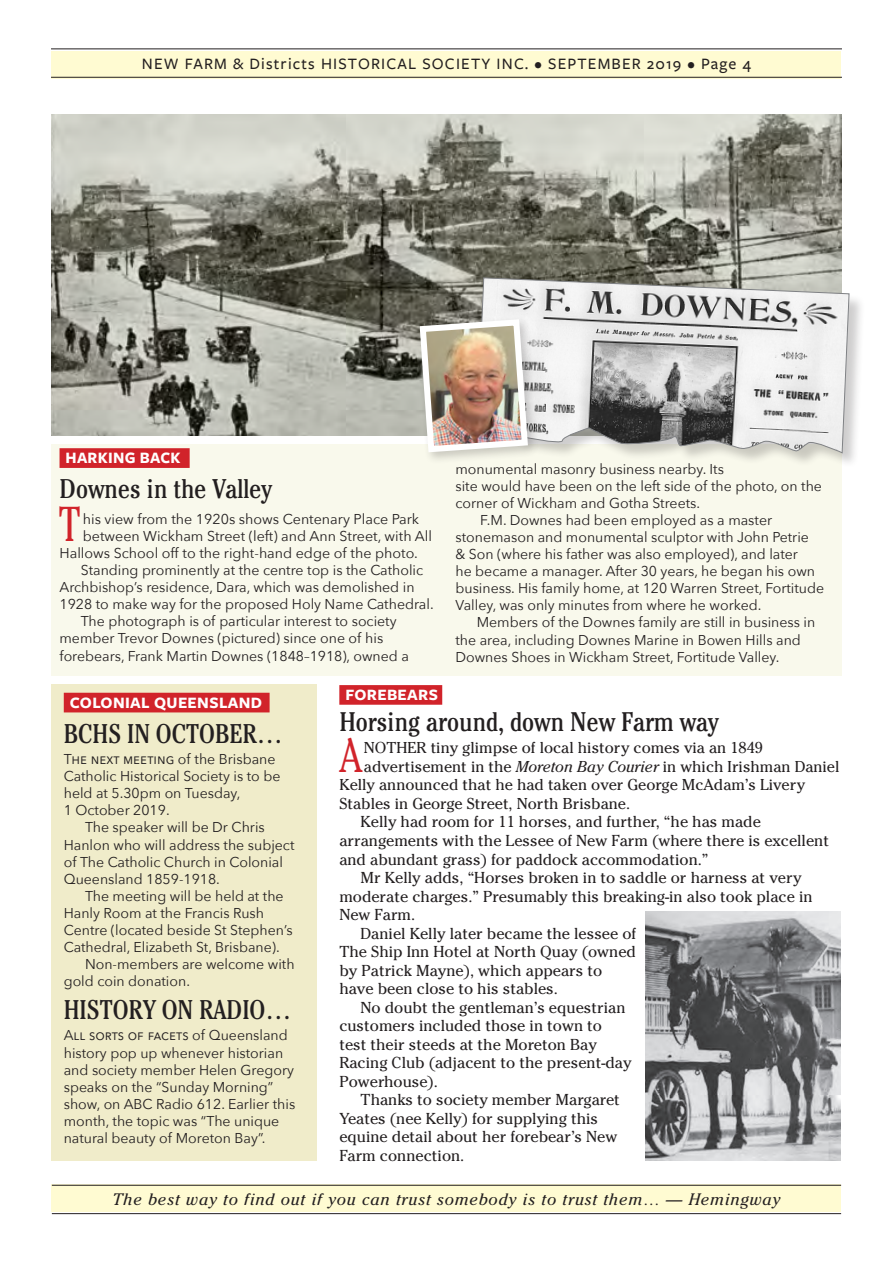
<style>
.page{position:relative;width:893px;height:1263px;background:#fff}
.page>*{position:absolute;margin:0;border:0;box-sizing:border-box;transform-origin:0 0}
.SanSerif_N_letter_Te{font:300 condensed 48.9px "Cheltenham";color:#d1232a}
.Newsletter-text-intr{font:300 condensed 48px "Cheltenham";color:#d1232a}
.Headline{font:condensed 27px "Cheltenham";color:#231f20;scale:.96 1}
.Headline-2{font:condensed 27px "Cheltenham";color:#231f20}
.Headline-3{font:condensed 26.85px "Cheltenham";color:#231f20}
.Quotation-Bottom_Lin{font:italic 16.5px "Cheltenham";letter-spacing:.05em;color:#231f20}
.t1{font:500 16.5px "Freight Sans Pro";letter-spacing:.07em;color:#231f20}
.Article-REV_AUTHOR{font:700 16.5px "Freight Sans Pro";letter-spacing:.02em;color:#fff}
.Article-REV_AUTHOR-2{font:700 16.35px "Freight Sans Pro";letter-spacing:.02em;color:#fff}
.Newsletter-text{font:15.75px/18.5px "Cheltenham";color:#231f20}
.Newsletter-text-intr-2{font:15.6px "Cheltenham";color:#231f20}
.SanSerif_N_letter_Te-2{font:14.25px/17.1px "Avenir Next";color:#231f20}
.s1{font-style:italic}
</style>
<div class="page">
<div style="left:51px;top:51px;width:789px;height:28px;background:#fffbd2"></div>
<hr style="left:51px;top:48px;width:791px;height:1px;background:#231f20">
<hr style="left:51px;top:77px;width:791px;height:1px;background:#231f20">
<div style="left:51px;top:1184px;width:789px;height:28px;background:#fffbd2"></div>
<div style="left:51px;top:685px;width:265px;height:476px;background:#f0ecca"></div>
<div style="left:64px;top:693px;width:206px;height:19px;background:#d1232a"></div>
<div style="left:51px;top:444px;width:791px;height:232px;background:#f9f9ec"></div>
<div style="left:60px;top:448px;width:130px;height:20px;background:#d1232a"></div>
<hr style="left:52px;top:1185px;width:789px;height:1px;background:#231f20">
<hr style="left:52px;top:1213px;width:789px;height:1px;background:#231f20">
<div style="left:339px;top:685px;width:103px;height:20px;background:#d1232a"></div>
<img style="left:646px;top:912px;width:195px;height:249px">
<img style="left:51px;top:115px;width:791px;height:321px">
<div style="left:477px;top:278px;width:389px;height:191px;background:#231f20;opacity:.22"></div>
<svg style="left:476px;top:277px;width:374px;height:192px"></svg>
<div style="left:416px;top:316px;width:124px;height:148px;background:#231f20;opacity:.22"></div>
<img style="left:416px;top:316px;width:115px;height:139px">
<p class="t1" style="left:142px;top:53px;width:611px">NEW FARM &amp; Districts HISTORICAL SOCIETY INC. • SEPTEMBER 2019 • Page 4</p>
<p class="Article-REV_AUTHOR" style="left:66px;top:446px;width:117px">HARKING BACK</p>
<p class="Headline-2" style="left:60px;top:473px;width:214px">Downes in the Valley</p>
<p class="SanSerif_N_letter_Te" style="left:59px;top:495px;width:23px">T</p>
<p class="SanSerif_N_letter_Te-2" style="left:83px;top:510px;width:338px">his view from the 1920s shows Centenary Place Park</p>
<p class="SanSerif_N_letter_Te-2" style="left:83px;top:527px;width:351px">between Wickham Street (left) and Ann Street, with All</p>
<p class="SanSerif_N_letter_Te-2" style="left:60px;top:544px;width:360px">Hallows School off to the right-hand edge of the photo.</p>
<p class="SanSerif_N_letter_Te-2" style="left:60px;top:561px;width:376px;text-indent:21px">Standing prominently at the centre top is the Catholic<br>Archbishop’s residence, Dara, which was demolished in<br>1928 to make way for the proposed Holy Name Cathedral.</p>
<p class="SanSerif_N_letter_Te-2" style="left:60px;top:612px;width:351px;text-indent:21px">The photograph is of particular interest to society member Trevor Downes (pictured) since one of his forebears, Frank Martin Downes (1848–1918), owned a</p>
<p class="SanSerif_N_letter_Te-2" style="left:455px;top:459px;width:368px">monumental masonry business nearby. Its<br>site would have been on the left side of the photo, on the corner of Wickham and Gotha Streets.</p>
<p class="SanSerif_N_letter_Te-2" style="left:455px;top:511px;width:370px;text-indent:25px">F.M. Downes had been employed as a master stonemason and monumental sculptor with John Petrie<br>&amp; Son (where his father was also employed), and later<br>he became a manager. After 30 years, he began his own business. His family home, at 120 Warren Street, Fortitude Valley, was only minutes from where he worked.</p>
<p class="SanSerif_N_letter_Te-2" style="left:455px;top:613px;width:361px;text-indent:21px">Members of the Downes family are still in business in the area, including Downes Marine in Bowen Hills and<br>Downes Shoes in Wickham Street, Fortitude Valley.</p>
<p class="Article-REV_AUTHOR" style="left:70px;top:691px;width:194px">COLONIAL QUEENSLAND</p>
<p class="Headline" style="left:64px;top:717px;width:230px">BCHS IN OCTOBER…</p>
<p class="SanSerif_N_letter_Te-2" style="left:64px;top:750px;width:218px">The next meeting of the Brisbane<br>Catholic Historical Society is to be held at 5.30pm on Tuesday,<br>1 October 2019.</p>
<p class="SanSerif_N_letter_Te-2" style="left:64px;top:818px;width:232px;text-indent:21px">The speaker will be Dr Chris<br>Hanlon who will address the subject of The Catholic Church in Colonial<br>Queensland 1859-1918.</p>
<p class="SanSerif_N_letter_Te-2" style="left:64px;top:887px;width:230px;text-indent:21px">The meeting will be held at the Hanly Room at the Francis Rush Centre (located beside St Stephen’s Cathedral, Elizabeth St, Brisbane).</p>
<p class="SanSerif_N_letter_Te-2" style="left:64px;top:955px;width:232px;text-indent:21px">Non-members are welcome with gold coin donation.</p>
<p class="Headline" style="left:64px;top:994px;width:239px">HISTORY ON RADIO…</p>
<p class="SanSerif_N_letter_Te-2" style="left:64px;top:1026px;width:233px">All sorts of facets of Queensland history pop up whenever historian and society member Helen Gregory speaks on the “Sunday Morning” show, on ABC Radio 612. Earlier this month, the topic was “The unique natural beauty of Moreton Bay”.</p>
<p class="Article-REV_AUTHOR-2" style="left:345px;top:683px;width:94px">FOREBEARS</p>
<p class="Headline-3" style="left:339px;top:705px;width:381px">Horsing around, down New Farm way</p>
<p class="Newsletter-text-intr" style="left:340px;top:727px;width:23px">A</p>
<p class="Newsletter-text-intr-2" style="left:364px;top:739px;width:401px">NOTHER tiny glimpse of local history comes via an 1849</p>
<p class="Newsletter-text-intr-2" style="left:364px;top:757px;width:477px">advertisement in the <span class="s1">Moreton Bay Courier</span> in which Irishman Daniel</p>
<p class="Newsletter-text-intr-2" style="left:339px;top:776px;width:467px">Kelly announced that he had taken over George McAdam’s Livery</p>
<p class="Newsletter-text-intr-2" style="left:339px;top:794px;width:292px">Stables in George Street, North Brisbane.</p>
<p class="Newsletter-text" style="left:339px;top:813px;width:491px;text-indent:21px">Kelly had room for 11 horses, and further, “he has made arrangements with the Lessee of New Farm (where there is excellent and abundant grass) for paddock accommodation.”</p>
<p class="Newsletter-text" style="left:339px;top:868px;width:475px;text-indent:21px">Mr Kelly adds, “Horses broken in to saddle or harness at very moderate charges.” Presumably this breaking-in also took place in<br>New Farm.</p>
<p class="Newsletter-text" style="left:339px;top:924px;width:298px;text-indent:21px">Daniel Kelly later became the lessee of The Ship Inn Hotel at North Quay (owned by Patrick Mayne), which appears to have been close to his stables.</p>
<p class="Newsletter-text" style="left:339px;top:998px;width:294px;text-indent:21px">No doubt the gentleman’s equestrian customers included those in town to test their steeds at the Moreton Bay<br>Racing Club (adjacent to the present-day<br>Powerhouse).</p>
<p class="Newsletter-text" style="left:339px;top:1091px;width:282px;text-indent:21px">Thanks to society member Margaret<br>Yeates (nee Kelly) for supplying this equine detail about her forebear’s New<br>Farm connection.</p>
<p class="Quotation-Bottom_Lin" style="left:113px;top:1190px;width:669px">The best way to find out if you can trust somebody is to trust them… — Hemingway</p>
</div>
